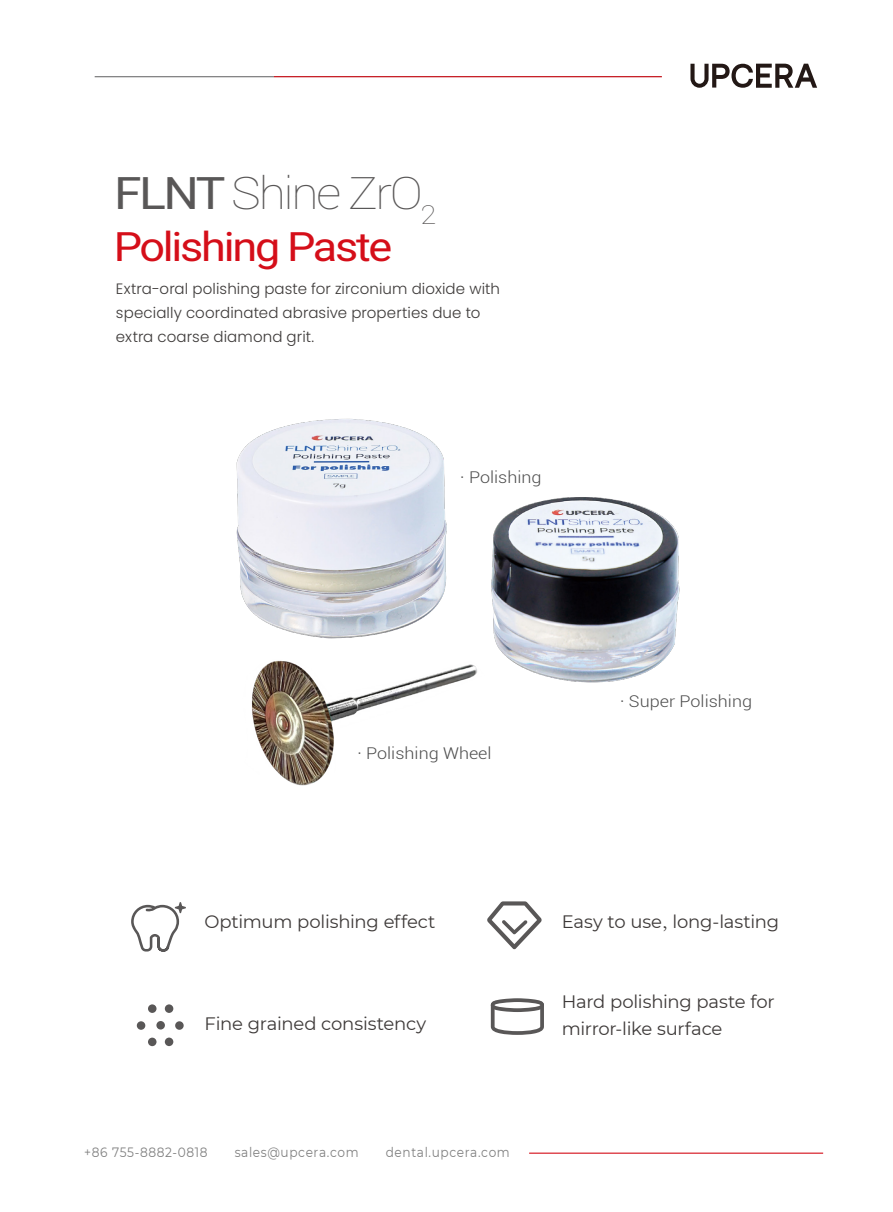
<style>
.page{position:relative;width:893px;height:1212px;background:#fff}
.page>*{position:absolute;margin:0;border:0;box-sizing:border-box;transform-origin:0 0}
.t1{font:100 44.85px "Roboto";letter-spacing:-.05em;color:#595757;scale:1.11 1}
.t2{font:40.5px "Roboto";letter-spacing:-.05em;color:#d50e19;scale:1.11 1}
.t3{font:18px/27px "Montserrat";letter-spacing:-.01em;color:#3e3a39}
.t4{font:300 16.2px "Roboto";color:#4d4d4d;scale:1.11 1}
.t5{font:300 15px/24px "Poppins";letter-spacing:.01em;color:#3d3a39}
.t6{font:13.5px "Montserrat";letter-spacing:.05em;color:#808080;scale:.9 1}
.s1{font-weight:400}
.s2{font-family:"Adobe Song Std";font-weight:300}
</style>
<div class="page">
<hr style="left:529px;top:1152px;width:294px;height:2px;background:#d40e19">
<svg style="left:690px;top:64px;width:127px;height:24px"></svg>
<hr style="left:95px;top:76px;width:179px;height:1px;background:#7f7f80">
<hr style="left:274px;top:76px;width:388px;height:1px;background:#c5171e">
<img style="left:236px;top:418px;width:444px;height:368px">
<svg style="left:131px;top:902px;width:55px;height:49px"></svg>
<div style="left:137px;top:1021px;width:8px;height:9px;background:#595757;border-radius:50%"></div>
<div style="left:148px;top:1004px;width:9px;height:9px;background:#595757;border-radius:50%"></div>
<div style="left:165px;top:1004px;width:8px;height:9px;background:#595757;border-radius:50%"></div>
<div style="left:165px;top:1037px;width:8px;height:9px;background:#595757;border-radius:50%"></div>
<div style="left:156px;top:1021px;width:9px;height:8px;background:#595757;border-radius:50%"></div>
<div style="left:175px;top:1021px;width:9px;height:9px;background:#595757;border-radius:50%"></div>
<div style="left:148px;top:1037px;width:9px;height:9px;background:#595757;border-radius:50%"></div>
<svg style="left:491px;top:998px;width:53px;height:37px"></svg>
<svg style="left:487px;top:901px;width:55px;height:48px"></svg>
<h1 class="t1" style="left:114px;top:162px;width:292px"><span class="s1">FLNT</span> Shine ZrO<sub>2</sub></h1>
<h2 class="t2" style="left:114px;top:218px;width:253px">Polishing Paste</h2>
<p class="t5" style="left:116px;top:276px;width:386px">Extra-oral polishing paste for zirconium dioxide with specially coordinated abrasive properties due to extra coarse diamond grit.</p>
<p class="t4" style="left:460px;top:466px;width:75px">· Polishing</p>
<p class="t4" style="left:357px;top:741px;width:122px">· Polishing Wheel</p>
<p class="t4" style="left:620px;top:690px;width:120px">· Super Polishing</p>
<p class="t3" style="left:205px;top:907px;width:232px">Optimum polishing effect</p>
<p class="t3" style="left:205px;top:1009px;width:223px">Fine grained consistency</p>
<p class="t6" style="left:84px;top:1143px;width:139px">+86 755-8882-0818</p>
<p class="t6" style="left:235px;top:1143px;width:139px">sales@upcera.com</p>
<p class="t6" style="left:386px;top:1143px;width:139px">dental.upcera.com</p>
<p class="t3" style="left:562px;top:907px;width:219px">Easy to use<span class="s2">，</span>long-lasting</p>
<p class="t3" style="left:562px;top:987px;width:214px">Hard polishing paste for mirror-like surface</p>
</div>
